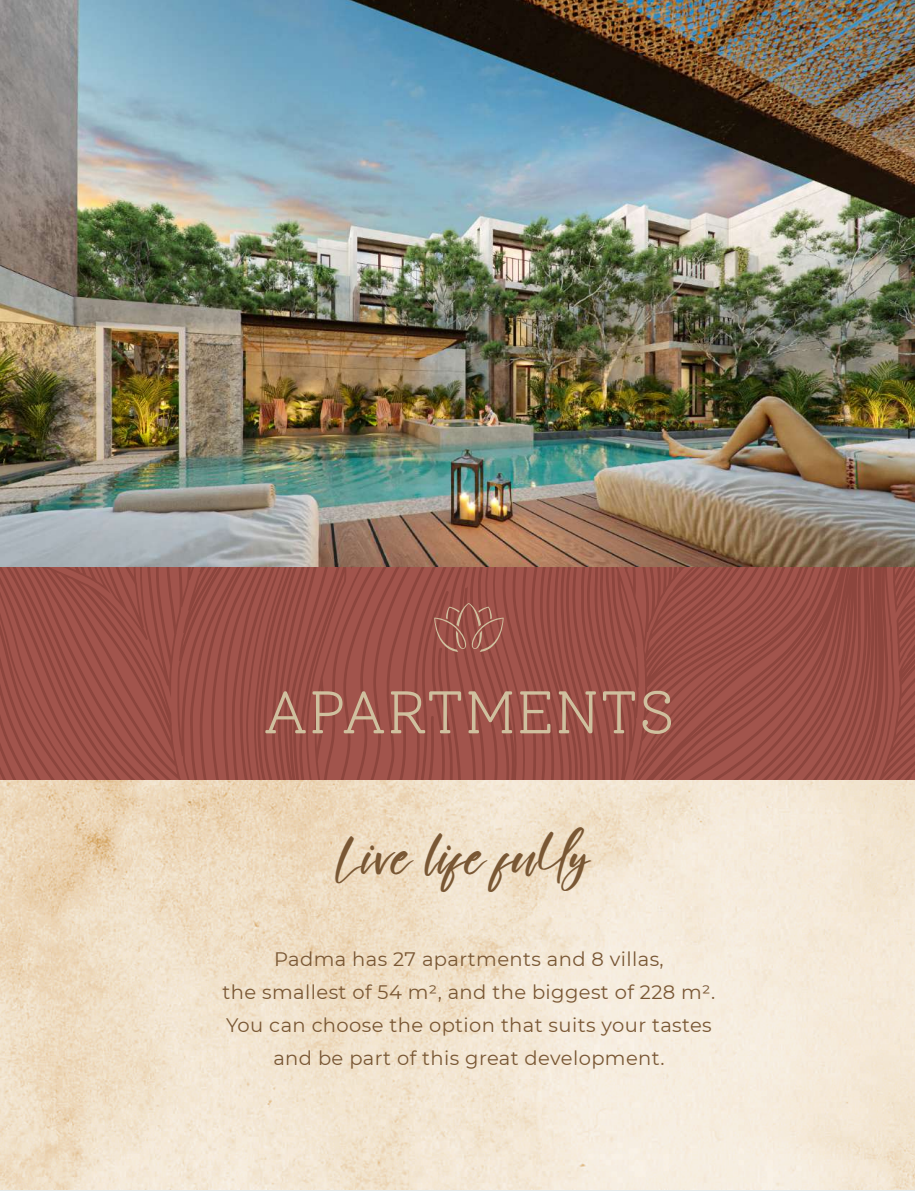
<style>
.page{position:relative;width:915px;height:1191px;background:#fff}
.page>*{position:absolute;margin:0;border:0;box-sizing:border-box;transform-origin:0 0}
.t1{font:300 60px "Solway";color:#cfc09f}
.t2{font:36px "Britany Lovely";color:#795734}
.t3{font:19.5px/33px "Montserrat";letter-spacing:.02em;color:#795734;text-align:center}
</style>
<div class="page">
<img style="left:0;top:779px;width:914px;height:410px">
<svg style="left:884px;top:567px;width:31px;height:212px;background:#974d45"></svg>
<svg style="left:845px;top:567px;width:34px;height:212px;background:#944b43"></svg>
<svg style="left:845px;top:567px;width:12px;height:209px;background:#944b43"></svg>
<img style="left:0;top:0;width:914px;height:567px">
<svg style="left:0;top:567px;width:845px;height:212px;background:#994e46"></svg>
<h1 class="t1" style="left:262px;top:676px;width:414px">APARTMENTS</h1>
<h2 class="t2" style="left:335px;top:837px;width:255px">Live life fully</h2>
<p class="t3" style="left:222px;top:941px;width:494px">Padma has 27 apartments and 8 villas,<br>the smallest of 54 m2, and the biggest of 228 m2.<br>You can choose the option that suits your tastes and be part of this great development.</p>
</div>
